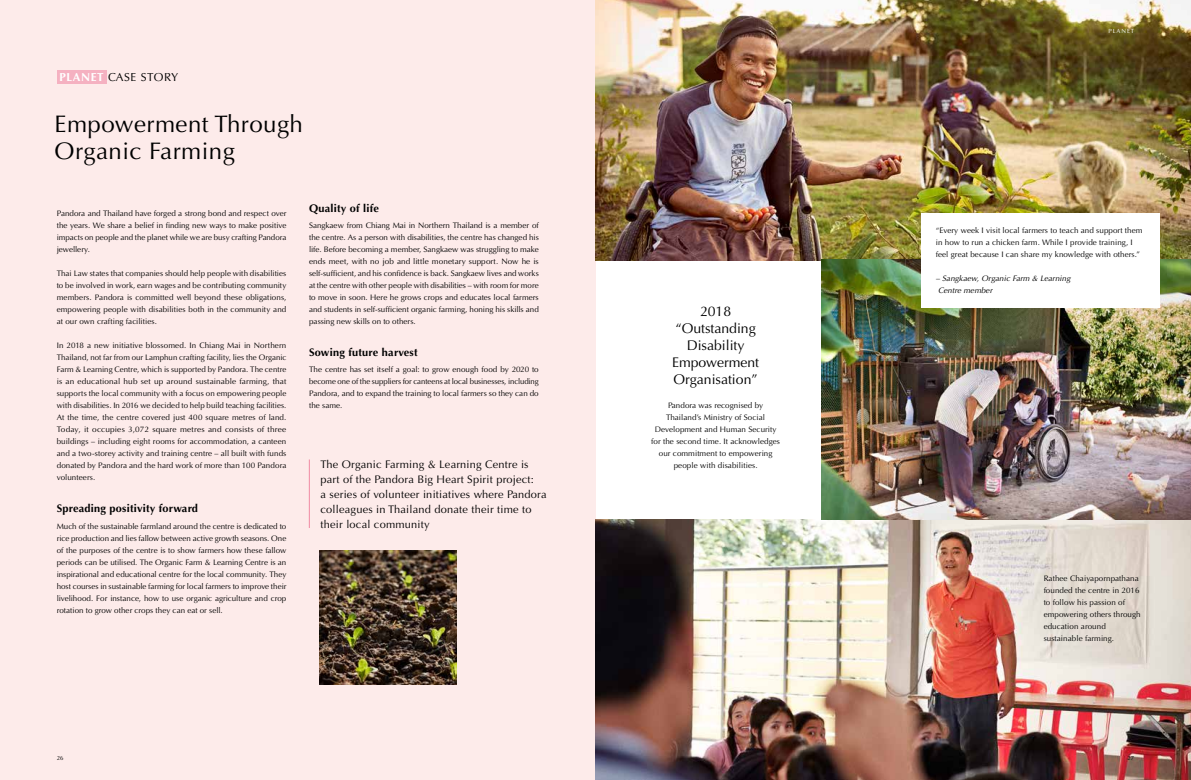
<style>
.page{position:relative;width:1191px;height:780px;background:#fff}
.page>*{position:absolute;margin:0;border:0;box-sizing:border-box;transform-origin:0 0}
.t1{font:24px/27px "Optima LTCYR";letter-spacing:.02em;color:#000}
.t2{font:14px/17px "Optima LTCYR";color:#000;text-align:center}
.t3{font:11.6px "Optima LTCYR";letter-spacing:.05em;color:#000}
.t4{font:11px/15px "Optima LTCYR";letter-spacing:.02em;color:#000}
.t5{font:700 11px "Optima LTCYR";letter-spacing:.02em;color:#000}
.t6{font:8px/12px "Optima LTCYR";letter-spacing:.01em;color:#000;text-align:justify}
.t7{font:italic 8px/12px "Optima LTCYR";letter-spacing:.01em;color:#000}
.t8{font:6px "Optima LTCYR";letter-spacing:.15em;color:#fff}
.t9{font:6px "Optima LTCYR";color:#000}
.s1{font-weight:700;color:#fff}
</style>
<div class="page">
<div style="left:0;top:0;width:596px;height:780px;background:#fdebea"></div>
<img style="left:320px;top:550px;width:136px;height:134px">
<img style="left:596px;top:520px;width:595px;height:260px">
<img style="left:595px;top:0;width:596px;height:260px">
<img style="left:821px;top:260px;width:370px;height:260px">
<div style="left:57px;top:71px;width:49px;height:13px;background:#f5b1c1"></div>
<hr style="left:309px;top:459px;width:1px;height:69px;background:#f08aa4">
<div style="left:921px;top:213px;width:239px;height:94px;background:#fff"></div>
<h3 class="t3" style="left:60px;top:70px;width:120px"><span class="s1">PLANET</span> CASE STORY</h3>
<h1 class="t1" style="left:55px;top:110px;width:250px">Empowerment Through<br>Organic Farming</h1>
<p class="t6" style="left:57px;top:207px;width:231px">Pandora and Thailand have forged a strong bond and respect over the years. We share a belief in finding new ways to make positive impacts on people and the planet while we are busy crafting Pandora jewellery.</p>
<p class="t6" style="left:57px;top:267px;width:231px">Thai Law states that companies should help people with disabilities to be involved in work, earn wages and be contributing community members. Pandora is committed well beyond these obligations, empowering people with disabilities both in the community and at our own crafting facilities.</p>
<p class="t6" style="left:57px;top:339px;width:231px">In 2018 a new initiative blossomed. In Chiang Mai in Northern Thailand, not far from our Lamphun crafting facility, lies the Organic Farm &amp; Learning Centre, which is supported by Pandora. The centre is an educational hub set up around sustainable farming, that supports the local community with a focus on empowering people with disabilities. In 2016 we decided to help build teaching facilities.<br>At the time, the centre covered just 400 square metres of land.<br>Today, it occupies 3,072 square metres and consists of three buildings – including eight rooms for accommodation, a canteen and a two-storey activity and training centre – all built with funds donated by Pandora and the hard work of more than 100 Pandora volunteers.</p>
<h3 class="t5" style="left:57px;top:501px;width:143px">Spreading positivity forward</h3>
<p class="t6" style="left:57px;top:520px;width:231px">Much of the sustainable farmland around the centre is dedicated to rice production and lies fallow between active growth seasons. One of the purposes of the centre is to show farmers how these fallow periods can be utilised. The Organic Farm &amp; Learning Centre is an inspirational and educational centre for the local community. They host courses in sustainable farming for local farmers to improve their livelihood. For instance, how to use organic agriculture and crop rotation to grow other crops they can eat or sell.</p>
<h3 class="t5" style="left:309px;top:201px;width:71px">Quality of life</h3>
<p class="t6" style="left:309px;top:220px;width:231px">Sangkaew from Chiang Mai in Northern Thailand is a member of the centre. As a person with disabilities, the centre has changed his life. Before becoming a member, Sangkaew was struggling to make ends meet, with no job and little monetary support. Now he is self-sufficient, and his confidence is back. Sangkaew lives and works at the centre with other people with disabilities – with room for more to move in soon. Here he grows crops and educates local farmers and students in self-sufficient organic farming, honing his skills and passing new skills on to others.</p>
<h3 class="t5" style="left:309px;top:345px;width:110px">Sowing future harvest</h3>
<p class="t6" style="left:309px;top:364px;width:231px">The centre has set itself a goal: to grow enough food by 2020 to become one of the suppliers for canteens at local businesses, including Pandora, and to expand the training to local farmers so they can do the same.</p>
<h3 class="t4" style="left:320px;top:456px;width:227px">The Organic Farming &amp; Learning Centre is part of the Pandora Big Heart Spirit project:<br>a series of volunteer initiatives where Pandora colleagues in Thailand donate their time to their local community</h3>
<h2 class="t2" style="left:672px;top:302px;width:88px">2018 “Outstanding<br>Disability<br>Empowerment<br>Organisation”</h2>
<p class="t6" style="left:651px;top:399px;width:130px;text-align:center">Pandora was recognised by<br>Thailand’s Ministry of Social<br>Development and Human Security for the second time. It acknowledges our commitment to empowering people with disabilities.</p>
<p class="t8" style="left:1108px;top:27px;width:27px">PLANET</p>
<p class="t6" style="left:935px;top:224px;width:208px;text-align:left">“Every week I visit local farmers to teach and support them in how to run a chicken farm. While I provide training, I feel great because I can share my knowledge with others.”</p>
<p class="t7" style="left:935px;top:272px;width:136px">– Sangkaew, Organic Farm &amp; Learning<br>Centre member</p>
<p class="t6" style="left:1043px;top:572px;width:98px;text-align:left">Rathee Chaiyapornpathana founded the centre in 2016 to follow his passion of empowering others through education around sustainable farming.</p>
<p class="t9" style="left:57px;top:754px;width:8px">26</p>
<p class="t9" style="left:1127px;top:754px;width:8px">27</p>
</div>
